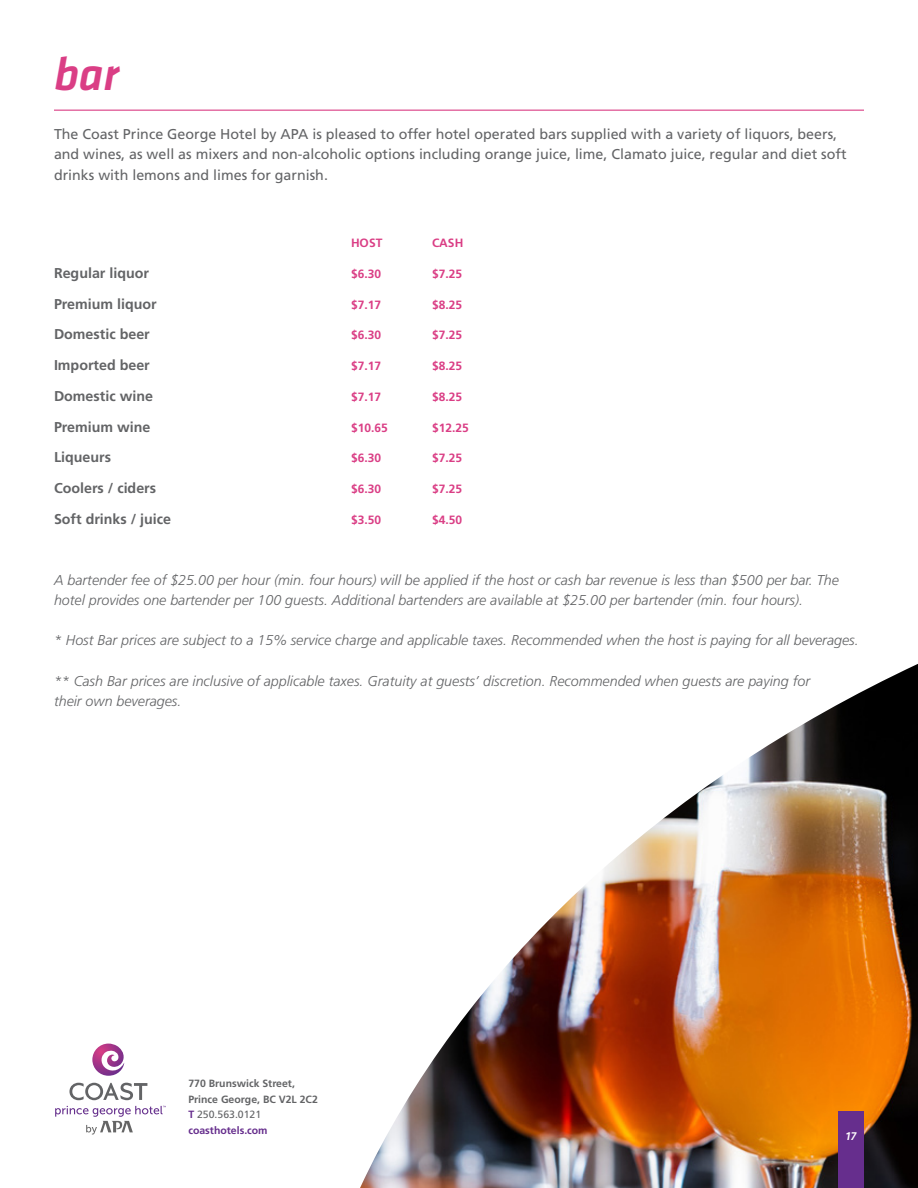
<style>
.page{position:relative;width:918px;height:1188px;background:#fff}
.page>*{position:absolute;margin:0;border:0;box-sizing:border-box;transform-origin:0 0}
.t1{font:italic 500 48px "Klavika";color:#da3e85}
.t2{font:italic 300 14.25px/20.2px "Frutiger LT Std";color:#636466}
.t3{font:14.25px/20.2px "Frutiger LT Std";color:#636466}
.t4{font:700 14.25px "Frutiger LT Std";color:#636466}
.t5{font:700 12px "Frutiger LT Std";color:#da3e85}
.t6{font:italic 500 12px "Klavika";color:#fff}
.t7{font:700 10.5px/15.8px "Frutiger LT Std";color:#636466}
.s1{color:#662e8d}
.s2{font-weight:400}
</style>
<div class="page">
<hr style="left:54px;top:110px;width:810px;height:1px;background:#da3e85">
<img style="left:360px;top:664px;width:558px;height:524px">
<svg style="left:69px;top:1083px;width:78px;height:17px"></svg>
<svg style="left:55px;top:1106px;width:111px;height:29px"></svg>
<svg style="left:92px;top:1044px;width:33px;height:32px"></svg>
<div style="left:838px;top:1112px;width:26px;height:76px;background:#662e8d"></div>
<h1 class="t1" style="left:54px;top:48px;width:67px">bar</h1>
<p class="t3" style="left:54px;top:124px;width:794px">The Coast Prince George Hotel by APA is pleased to offer hotel operated bars supplied with a variety of liquors, beers, and wines, as well as mixers and non-alcoholic options including orange juice, lime, Clamato juice, regular and diet soft drinks with lemons and limes for garnish.</p>
<p class="t5" style="left:351px;top:236px;width:33px">HOST</p>
<p class="t5" style="left:432px;top:236px;width:33px">CASH</p>
<p class="t4" style="left:54px;top:265px;width:97px">Regular liquor</p>
<p class="t5" style="left:351px;top:267px;width:32px">$6.30</p>
<p class="t5" style="left:432px;top:267px;width:32px">$7.25</p>
<p class="t4" style="left:54px;top:295px;width:104px">Premium liquor</p>
<p class="t5" style="left:351px;top:297px;width:32px">$7.17</p>
<p class="t5" style="left:432px;top:297px;width:32px">$8.25</p>
<p class="t4" style="left:54px;top:326px;width:97px">Domestic beer</p>
<p class="t5" style="left:351px;top:328px;width:32px">$6.30</p>
<p class="t5" style="left:432px;top:328px;width:32px">$7.25</p>
<p class="t4" style="left:54px;top:357px;width:97px">Imported beer</p>
<p class="t5" style="left:351px;top:359px;width:32px">$7.17</p>
<p class="t5" style="left:432px;top:359px;width:32px">$8.25</p>
<p class="t4" style="left:54px;top:388px;width:100px">Domestic wine</p>
<p class="t5" style="left:351px;top:390px;width:32px">$7.17</p>
<p class="t5" style="left:432px;top:390px;width:32px">$8.25</p>
<p class="t4" style="left:54px;top:418px;width:98px">Premium wine</p>
<p class="t5" style="left:351px;top:420px;width:38px">$10.65</p>
<p class="t5" style="left:432px;top:420px;width:38px">$12.25</p>
<p class="t4" style="left:54px;top:449px;width:58px">Liqueurs</p>
<p class="t5" style="left:351px;top:451px;width:32px">$6.30</p>
<p class="t5" style="left:432px;top:451px;width:32px">$7.25</p>
<p class="t4" style="left:54px;top:480px;width:104px">Coolers / ciders</p>
<p class="t5" style="left:351px;top:482px;width:32px">$6.30</p>
<p class="t5" style="left:432px;top:482px;width:32px">$7.25</p>
<p class="t4" style="left:54px;top:511px;width:119px">Soft drinks / juice</p>
<p class="t5" style="left:351px;top:513px;width:32px">$3.50</p>
<p class="t5" style="left:432px;top:513px;width:32px">$4.50</p>
<p class="t2" style="left:54px;top:570px;width:787px">A bartender fee of $25.00 per hour (min. four hours) will be applied if the host or cash bar revenue is less than $500 per bar. The hotel provides one bartender per 100 guests. Additional bartenders are available at $25.00 per bartender (min. four hours).</p>
<p class="t2" style="left:54px;top:631px;width:806px">* Host Bar prices are subject to a 15% service charge and applicable taxes. Recommended when the host is paying for all beverages.</p>
<p class="t2" style="left:54px;top:671px;width:758px">** Cash Bar prices are inclusive of applicable taxes. Gratuity at guests’ discretion. Recommended when guests are paying for their own beverages.</p>
<p class="t7" style="left:188px;top:1075px;width:131px">770 Brunswick Street,<br>Prince George, BC V2L 2C2<br><span class="s1">T</span> <span class="s2">250.563.0121 </span><span class="s1">coasthotels.com</span></p>
<p class="t6" style="left:846px;top:1129px;width:12px">17</p>
</div>
